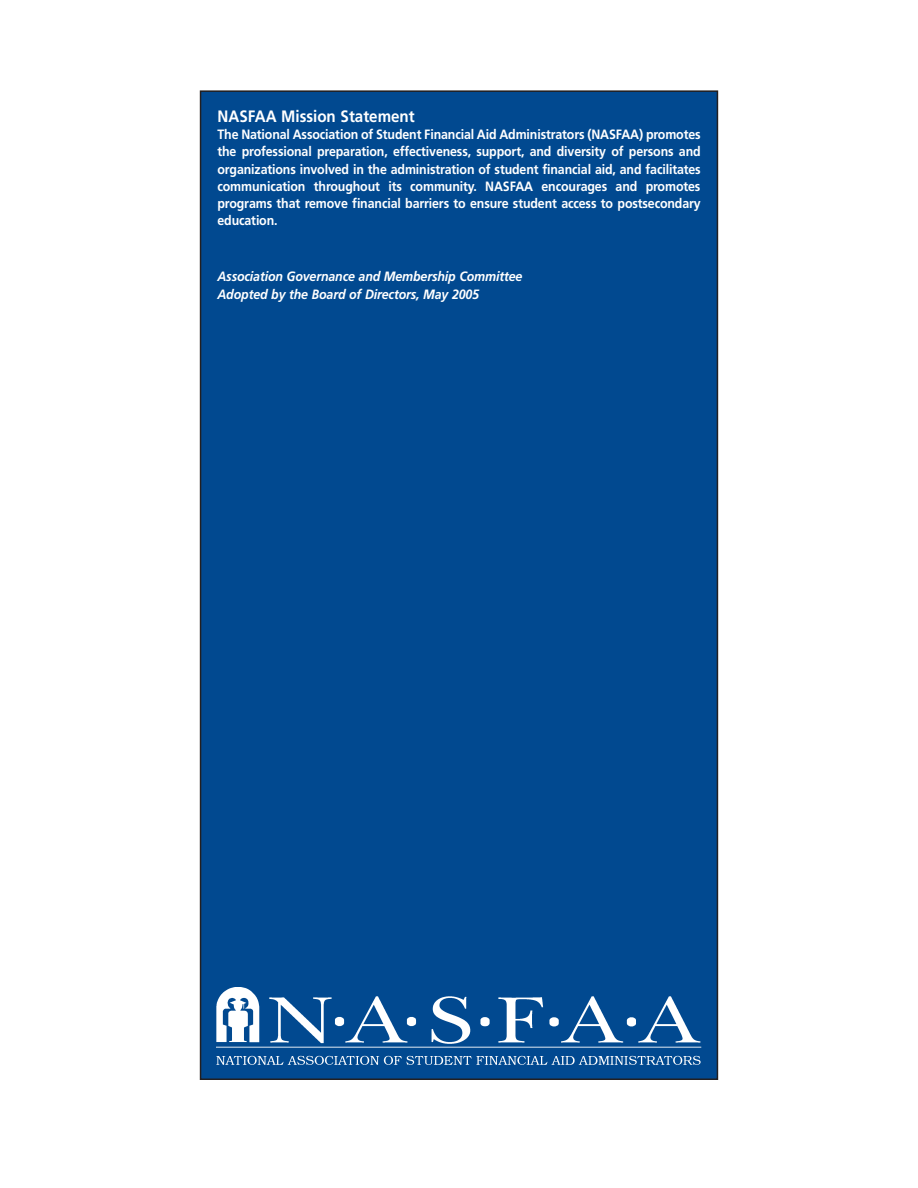
<style>
.page{position:relative;width:918px;height:1188px;background:#fff}
.page>*{position:absolute;margin:0;border:0;box-sizing:border-box;transform-origin:0 0}
.t1{font:700 16.5px "Frutiger";color:#fff;scale:.92 1}
.t2{font:700 13.5px/17.2px "Frutiger";letter-spacing:-.01em;color:#fff;text-align:justify;scale:.92 1}
.t3{font:italic 700 13.5px/17.2px "Frutiger";letter-spacing:-.01em;color:#fff;scale:.92 1}
</style>
<div class="page">
<div style="left:201px;top:91px;width:516px;height:988px;background:#014990"></div>
<img style="left:216px;top:988px;width:486px;height:76px">
<p class="t1" style="left:218px;top:110px;width:216px">NASFAA Mission Statement</p>
<p class="t2" style="left:218px;top:127px;width:527px">The National Association of Student Financial Aid Administrators (NASFAA) promotes the professional preparation, effectiveness, support, and diversity of persons and organizations involved in the administration of student financial aid, and facilitates communication throughout its community. NASFAA encourages and promotes programs that remove financial barriers to ensure student access to postsecondary education.</p>
<p class="t3" style="left:218px;top:269px;width:333px">Association Governance and Membership Committee<br>Adopted by the Board of Directors, May 2005</p>
</div>
